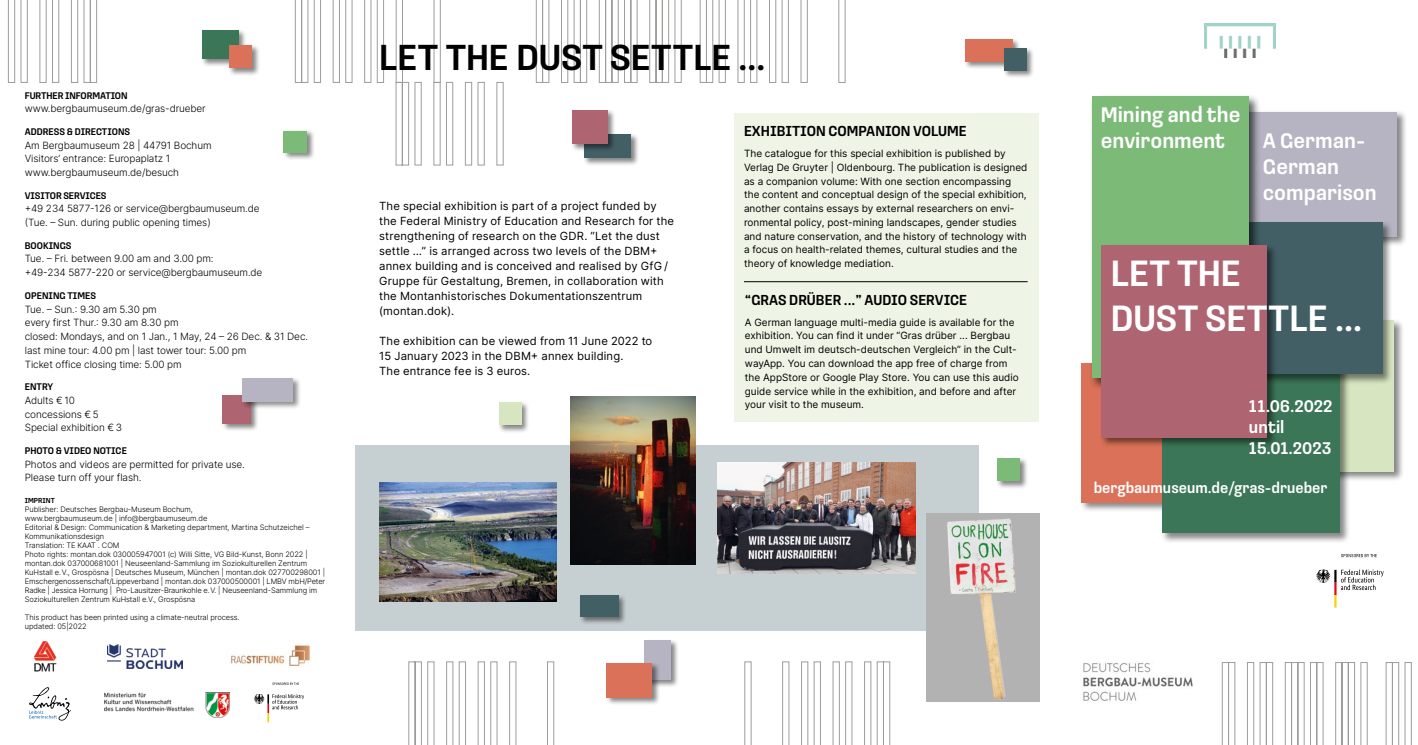
<style>
.page{position:relative;width:1418px;height:745px;background:#fff}
.page>*{position:absolute;margin:0;border:0;box-sizing:border-box;transform-origin:0 0}
.t1{font:500 37.88px/45.5px "Loos Condensed";letter-spacing:.005em;color:#fff}
.t2{font:500 37.5px "Loos Condensed";letter-spacing:.005em;color:#000}
.t3{font:500 21.88px/26.2px "Loos Condensed";color:#fff}
.t4{font:500 17.5px/21px "Loos Condensed";letter-spacing:.005em;color:#fff}
.t5{font:500 15.38px "Loos Condensed";color:#fff}
.t6{font:500 15px "Loos Condensed";color:#000}
.t7{font:11.25px/15px "Inter";letter-spacing:.01em;color:#000}
.t8{font:10px/13.8px "Inter";color:#000}
.t9{font:300 10px/13.8px "Inter";letter-spacing:-.01em;color:#000}
.t10{font:500 10px "Loos Condensed";letter-spacing:-.01em;color:#000}
.t11{font:300 7.5px/9px "Inter";letter-spacing:-.01em;color:#000}
.t12{font:500 7.5px "Loos Condensed";color:#000}
</style>
<div class="page">
<svg style="left:536px;top:0;width:309px;height:83px"></svg>
<svg style="left:7px;top:0;width:90px;height:83px"></svg>
<svg style="left:408px;top:661px;width:146px;height:83px"></svg>
<svg style="left:744px;top:661px;width:146px;height:83px"></svg>
<svg style="left:1221px;top:662px;width:191px;height:82px"></svg>
<svg style="left:295px;top:0;width:208px;height:165px"></svg>
<img style="left:1204px;top:24px;width:71px;height:34px">
<img style="left:1083px;top:663px;width:110px;height:38px">
<svg style="left:1316px;top:569px;width:67px;height:38px"></svg>
<svg style="left:1341px;top:554px;width:35px;height:3px"></svg>
<div style="left:1208px;top:110px;width:199px;height:137px;background:#000;opacity:.48"></div>
<div style="left:1210px;top:112px;width:186px;height:124px;background:#b6b4c2"></div>
<div style="left:1271px;top:318px;width:133px;height:164px;background:#000;opacity:.48"></div>
<div style="left:1273px;top:320px;width:120px;height:151px;background:#d7e6c1"></div>
<div style="left:1079px;top:361px;width:106px;height:151px;background:#000;opacity:.48"></div>
<div style="left:1081px;top:363px;width:93px;height:139px;background:#da7158"></div>
<div style="left:1160px;top:343px;width:189px;height:200px;background:#000;opacity:.47"></div>
<div style="left:1162px;top:344px;width:177px;height:189px;background:#3a7657"></div>
<div style="left:1244px;top:221px;width:148px;height:163px;background:#000;opacity:.48"></div>
<div style="left:1245px;top:222px;width:137px;height:152px;background:#425f66"></div>
<div style="left:1088px;top:93px;width:173px;height:297px;background:#000;opacity:.65"></div>
<div style="left:1091px;top:96px;width:157px;height:281px;background:#7cba78"></div>
<div style="left:1099px;top:243px;width:178px;height:205px;background:#000;opacity:.5"></div>
<div style="left:1101px;top:245px;width:165px;height:192px;background:#ae6471"></div>
<img style="left:35px;top:641px;width:22px;height:29px">
<img style="left:108px;top:644px;width:75px;height:24px">
<img style="left:231px;top:644px;width:80px;height:23px">
<svg style="left:29px;top:687px;width:42px;height:33px"></svg>
<svg style="left:254px;top:694px;width:50px;height:27px"></svg>
<svg style="left:272px;top:682px;width:27px;height:2px"></svg>
<img style="left:105px;top:692px;width:124px;height:25px">
<div style="left:221px;top:393px;width:38px;height:38px;background:#000;opacity:.48"></div>
<div style="left:223px;top:394px;width:28px;height:29px;background:#ae6471"></div>
<div style="left:282px;top:129px;width:33px;height:32px;background:#000;opacity:.48"></div>
<div style="left:283px;top:130px;width:24px;height:22px;background:#7cba78"></div>
<div style="left:241px;top:376px;width:60px;height:33px;background:#000;opacity:.45"></div>
<div style="left:243px;top:377px;width:50px;height:24px;background:#b6b4c2"></div>
<div style="left:355px;top:445px;width:624px;height:185px;background:#c6cfd1"></div>
<div style="left:963px;top:38px;width:58px;height:32px;background:#000;opacity:.48"></div>
<div style="left:965px;top:39px;width:47px;height:22px;background:#da7158"></div>
<div style="left:1002px;top:46px;width:32px;height:33px;background:#000;opacity:.48"></div>
<div style="left:1003px;top:48px;width:23px;height:22px;background:#425f66"></div>
<div style="left:583px;top:133px;width:56px;height:33px;background:#000;opacity:.48"></div>
<div style="left:584px;top:134px;width:47px;height:24px;background:#425f66"></div>
<div style="left:571px;top:109px;width:45px;height:42px;background:#000;opacity:.48"></div>
<div style="left:572px;top:110px;width:36px;height:33px;background:#ae6471"></div>
<div style="left:996px;top:457px;width:32px;height:32px;background:#000;opacity:.48"></div>
<div style="left:997px;top:458px;width:23px;height:23px;background:#7cba78"></div>
<div style="left:497px;top:401px;width:33px;height:32px;background:#000;opacity:.48"></div>
<div style="left:499px;top:402px;width:22px;height:23px;background:#d7e6c1"></div>
<img style="left:717px;top:462px;width:198px;height:111px">
<div style="left:733px;top:113px;width:305px;height:309px;background:#eff5e6"></div>
<hr style="left:744px;top:281px;width:283px;height:1px;background:#000">
<div style="left:926px;top:513px;width:113px;height:189px;background:#b3b2b2"></div>
<img style="left:947px;top:518px;width:69px;height:180px">
<img style="left:570px;top:396px;width:125px;height:167px">
<img style="left:379px;top:482px;width:177px;height:119px">
<div style="left:579px;top:593px;width:48px;height:31px;background:#000;opacity:.48"></div>
<div style="left:580px;top:594px;width:39px;height:22px;background:#425f66"></div>
<div style="left:642px;top:638px;width:37px;height:49px;background:#000;opacity:.48"></div>
<div style="left:644px;top:639px;width:27px;height:39px;background:#b6b4c2"></div>
<div style="left:605px;top:661px;width:55px;height:44px;background:#000;opacity:.48"></div>
<div style="left:607px;top:662px;width:45px;height:35px;background:#da7158"></div>
<div style="left:201px;top:29px;width:46px;height:38px;background:#000;opacity:.48"></div>
<div style="left:202px;top:30px;width:36px;height:29px;background:#3a7657"></div>
<div style="left:228px;top:44px;width:32px;height:32px;background:#000;opacity:.48"></div>
<div style="left:229px;top:45px;width:23px;height:23px;background:#da7158"></div>
<p class="t10" style="left:25px;top:88px;width:104px">FURTHER INFORMATION</p>
<p class="t9" style="left:25px;top:101px;width:182px">www.bergbaumuseum.de/gras-drueber</p>
<p class="t10" style="left:25px;top:124px;width:107px">ADDRESS &amp; DIRECTIONS</p>
<p class="t9" style="left:25px;top:138px;width:188px">Am Bergbaumuseum 28 | 44791 Bochum<br>Visitors’ entrance: Europaplatz 1 www.bergbaumuseum.de/besuch</p>
<p class="t10" style="left:25px;top:188px;width:83px">VISITOR SERVICES</p>
<p class="t9" style="left:25px;top:201px;width:236px">+49 234 5877-126 or service@bergbaumuseum.de (Tue. – Sun. during public opening times)</p>
<p class="t10" style="left:25px;top:238px;width:48px">BOOKINGS</p>
<p class="t9" style="left:25px;top:251px;width:239px">Tue. – Fri. between 9.00 am and 3.00 pm:<br>+49-234 5877-220 or service@bergbaumuseum.de</p>
<p class="t10" style="left:25px;top:288px;width:73px">OPENING TIMES</p>
<p class="t9" style="left:25px;top:301px;width:285px">Tue. – Sun.: 9.30 am 5.30 pm<br>every first Thur.: 9.30 am 8.30 pm<br>closed: Mondays, and on 1 Jan., 1 May, 24 – 26 Dec. &amp; 31 Dec. last mine tour: 4.00 pm | last tower tour: 5.00 pm<br>Ticket office closing time: 5.00 pm</p>
<p class="t10" style="left:25px;top:379px;width:30px">ENTRY</p>
<p class="t9" style="left:25px;top:393px;width:99px">Adults € 10 concessions € 5<br>Special exhibition € 3</p>
<p class="t10" style="left:25px;top:443px;width:104px">PHOTO &amp; VIDEO NOTICE</p>
<p class="t9" style="left:25px;top:456px;width:222px">Photos and videos are permitted for private use.<br>Please turn off your flash.</p>
<p class="t12" style="left:25px;top:494px;width:32px">IMPRINT</p>
<p class="t11" style="left:25px;top:504px;width:302px">Publisher: Deutsches Bergbau-Museum Bochum,<br>www.bergbaumuseum.de | info@bergbaumuseum.de<br>Editorial &amp; Design: Communication &amp; Marketing department, Martina Schutzeichel – Kommunikationsdesign<br>Translation: TE KAAT . COM<br>Photo rights: montan.dok 030005947001 (c) Willi Sitte, VG Bild-Kunst, Bonn 2022 | montan.dok 037000681001 | Neuseenland-Sammlung im Soziokulturellen Zentrum KuHstall e.V., Grospösna | Deutsches Museum, München | montan.dok 027700298001 | Emschergenossenschaft/Lippeverband | montan.dok 037000500001 | LMBV mbH/Peter Radke | Jessica Hornung | Pro-Lausitzer-Braunkohle e.V. | Neuseenland-Sammlung im Soziokulturellen Zentrum KuHstall e.V., Grospösna</p>
<p class="t11" style="left:25px;top:612px;width:216px">This product has been printed using a climate-neutral process. updated: 05|2022</p>
<h2 class="t2" style="left:379px;top:31px;width:388px">LET THE DUST SETTLE ...</h2>
<p class="t7" style="left:379px;top:198px;width:296px">The special exhibition is part of a project funded by the Federal Ministry of Education and Research for the strengthening of research on the GDR. “Let the dust settle …” is arranged across two levels of the DBM+ annex building and is conceived and realised by GfG / Gruppe für Gestaltung, Bremen, in collaboration with the Montanhistorisches Dokumentationszentrum (montan.dok).</p>
<p class="t7" style="left:379px;top:333px;width:274px">The exhibition can be viewed from 11 June 2022 to<br>15 January 2023 in the DBM+ annex building.<br>The entrance fee is 3 euros.</p>
<h3 class="t6" style="left:744px;top:120px;width:224px">EXHIBITION COMPANION VOLUME</h3>
<p class="t8" style="left:744px;top:146px;width:285px">The catalogue for this special exhibition is published by Verlag De Gruyter | Oldenbourg. The publication is designed as a companion volume: With one section encompassing the content and conceptual design of the special exhibition, another contains essays by external researchers on envi&shy;ronmental policy, post-mining landscapes, gender studies and nature conservation, and the history of technology with a focus on health-related themes, cultural studies and the theory of knowledge mediation.</p>
<h3 class="t6" style="left:745px;top:289px;width:224px">“GRAS DRÜBER ...” AUDIO SERVICE</h3>
<p class="t8" style="left:745px;top:315px;width:275px">A German language multi-media guide is available for the exhibition. You can find it under “Gras drüber ... Bergbau und Umwelt im deutsch-deutschen Vergleich” in the Cult&shy;wayApp. You can download the app free of charge from the AppStore or Google Play Store. You can use this audio guide service while in the exhibition, and before and after your visit to the museum.</p>
<h3 class="t3" style="left:1100px;top:100px;width:141px">Mining and the environment</h3>
<h3 class="t3" style="left:1262px;top:126px;width:115px">A German-<br>German comparison</h3>
<h1 class="t1" style="left:1110px;top:248px;width:253px">LET THE<br>DUST SETTLE ...</h1>
<h3 class="t4" style="left:1248px;top:394px;width:85px">11.06.2022 until<br>15.01.2023</h3>
<h3 class="t5" style="left:1093px;top:477px;width:235px">bergbaumuseum.de/gras-drueber</h3>
</div>
